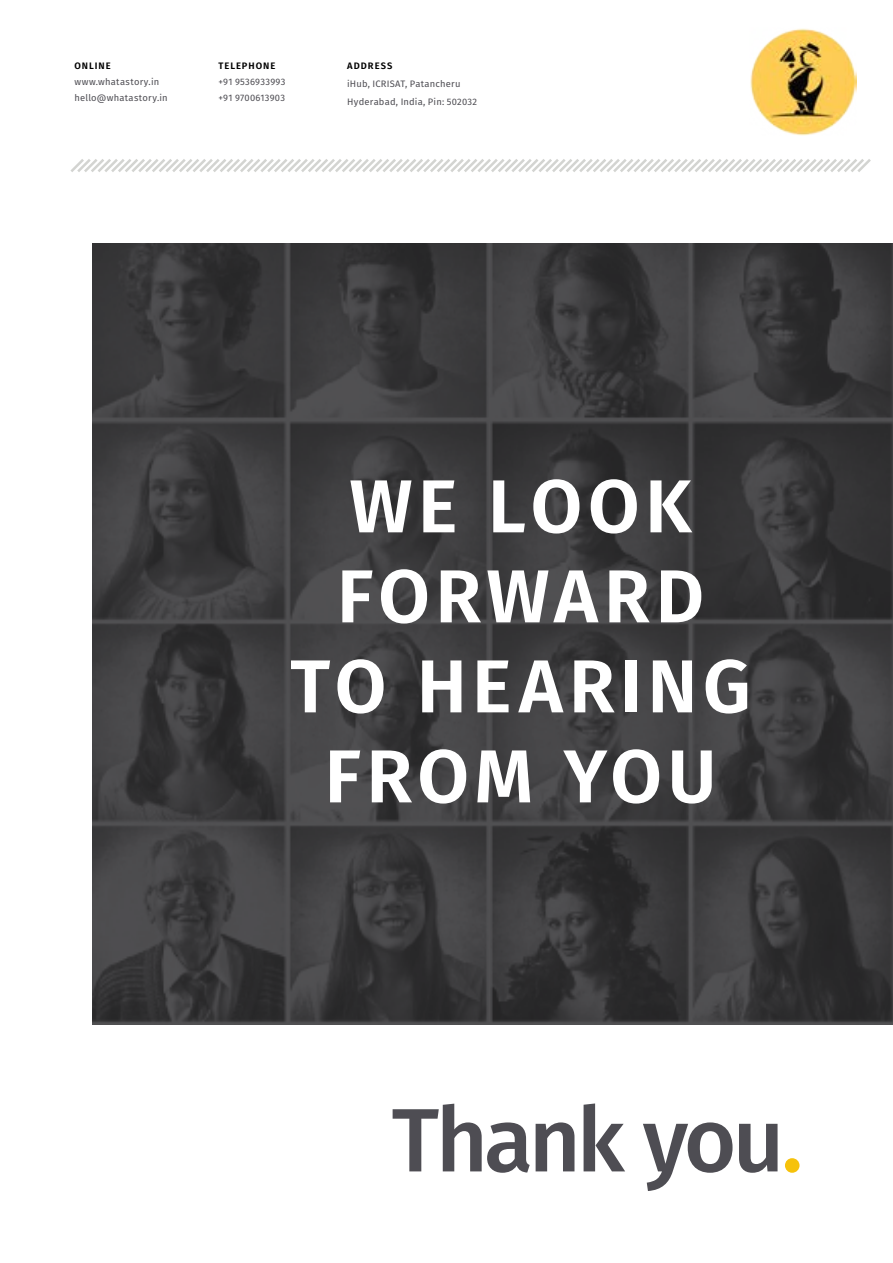
<style>
.page{position:relative;width:893px;height:1263px;background:#fff}
.page>*{position:absolute;margin:0;border:0;box-sizing:border-box;transform-origin:0 0}
.t1{font:500 90px "Fira Sans";letter-spacing:-.045em;color:#4e4d53}
.t2{font:600 75px/90px "Fira Sans";letter-spacing:.07em;color:#fff;text-align:center}
.t3{font:9.3px/15.8px "Fira Sans";letter-spacing:.02em;color:#4e4d53}
.t4{font:600 9.3px "Fira Sans";letter-spacing:.105em;color:#000}
.s1{color:#f6c20b}
</style>
<div class="page">
<svg style="left:70px;top:159px;width:801px;height:13px"></svg>
<img style="left:750px;top:28px;width:107px;height:107px">
<img style="left:93px;top:243px;width:800px;height:782px">
<p class="t4" style="left:74px;top:58px;width:38px">ONLINE</p>
<p class="t3" style="left:74px;top:73px;width:95px">www.whatastory.in hello@whatastory.in</p>
<p class="t4" style="left:218px;top:58px;width:59px">TELEPHONE</p>
<p class="t3" style="left:218px;top:73px;width:69px">+91 9536933993 +91 9700613903</p>
<p class="t4" style="left:347px;top:58px;width:47px">ADDRESS</p>
<p class="t3" style="left:347px;top:75px;width:131px;line-height:18px">iHub, ICRISAT, Patancheru<br>Hyderabad, India, Pin: 502032</p>
<h2 class="t2" style="left:290px;top:457px;width:462px">WE LOOK<br>FORWARD<br>TO HEARING<br>FROM YOU</h2>
<h1 class="t1" style="left:392px;top:1068px;width:413px">Thank you<span class="s1">.</span></h1>
</div>
